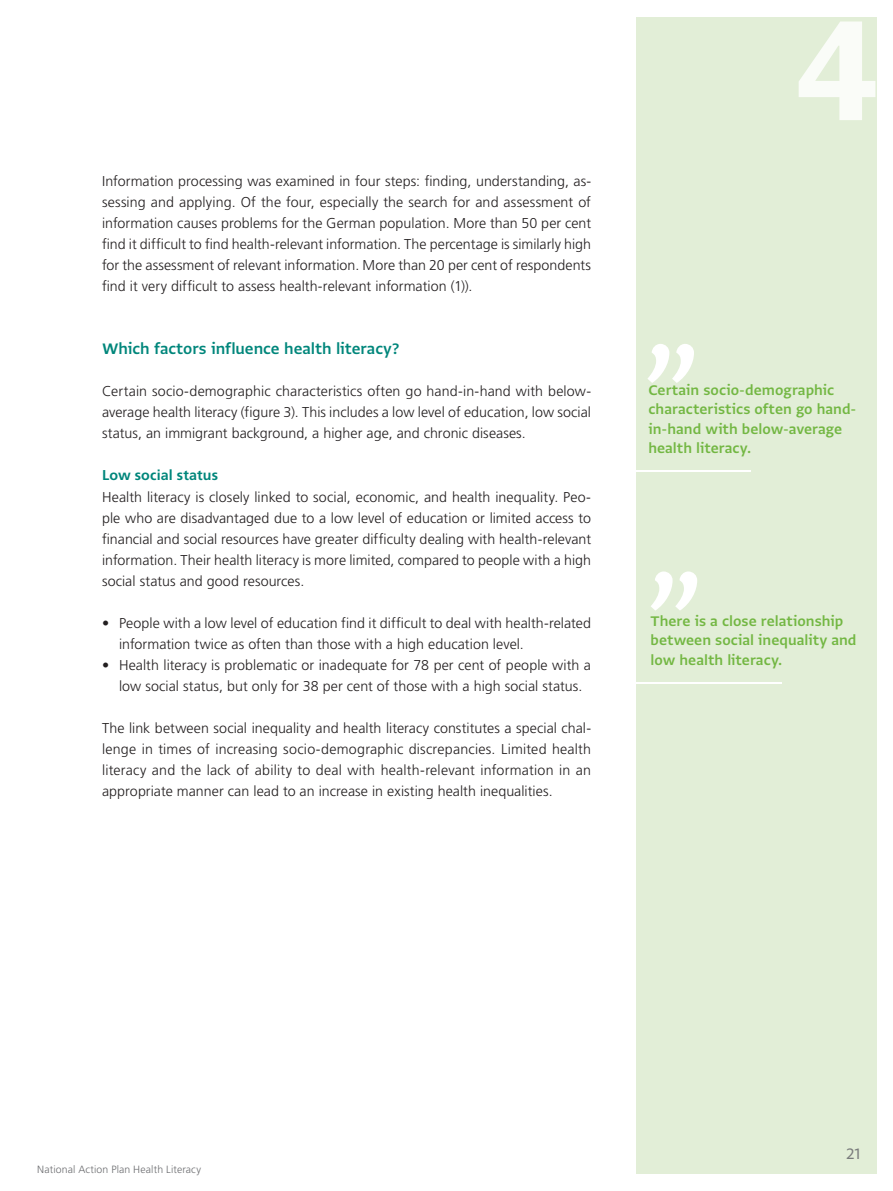
<style>
.page{position:relative;width:893px;height:1191px;background:#fff}
.page>*{position:absolute;margin:0;border:0;box-sizing:border-box;transform-origin:0 0}
.t1{font:169.2px "Greta Sans Std Bld";color:#fafcf8}
.t2{font:18px "Greta Sans Std Sm Bld";letter-spacing:-.005em;color:#00867b}
.t3{font:18px "Greta Sans Std";color:#7a7c7c}
.t4{font:16.5px/19.5px "Greta Sans Std Sm Bld";color:#73b743}
.t5{font:300 14.25px/21px "Frutiger LT";letter-spacing:.005em;color:#231f20;text-align:justify}
.t6{font:700 14.25px "Frutiger LT";letter-spacing:.01em;color:#00867b}
.t7{font:300 10.5px "Frutiger LT";letter-spacing:.01em;color:#6c6d70}
</style>
<div class="page">
<div style="left:636px;top:18px;width:241px;height:1155px;background:#e2eed7"></div>
<svg style="left:647px;top:344px;width:47px;height:39px"></svg>
<hr style="left:631px;top:470px;width:120px;height:1px;background:#fff">
<svg style="left:651px;top:571px;width:46px;height:39px"></svg>
<hr style="left:634px;top:682px;width:148px;height:1px;background:#fff">
<p class="t5" style="left:102px;top:171px;width:491px">Information processing was examined in four steps: finding, understanding, as&shy;sessing and applying. Of the four, especially the search for and assessment of information causes problems for the German population. More than 50 per cent find it difficult to find health-relevant information. The percentage is similarly high for the assessment of relevant information. More than 20 per cent of respondents find it very difficult to assess health-relevant information (1)).</p>
<p class="t2" style="left:102px;top:338px;width:299px">Which factors influence health literacy?</p>
<p class="t5" style="left:102px;top:381px;width:490px">Certain socio-demographic characteristics often go hand-in-hand with below&shy;average health literacy (figure 3). This includes a low level of education, low social status, an immigrant background, a higher age, and chronic diseases.</p>
<p class="t6" style="left:102px;top:467px;width:117px">Low social status</p>
<p class="t5" style="left:102px;top:486px;width:491px">Health literacy is closely linked to social, economic, and health inequality. Peo&shy;ple who are disadvantaged due to a low level of education or limited access to financial and social resources have greater difficulty dealing with health-relevant information. Their health literacy is more limited, compared to people with a high social status and good resources.</p>
<p class="t5" style="left:119px;top:612px;width:473px;text-indent:-17px">• People with a low level of education find it difficult to deal with health-related information twice as often than those with a high education level.</p>
<p class="t5" style="left:102px;top:654px;width:491px;text-align:center">• Health literacy is problematic or inadequate for 78 per cent of people with a low social status, but only for 38 per cent of those with a high social status.</p>
<p class="t5" style="left:102px;top:717px;width:491px">The link between social inequality and health literacy constitutes a special chal&shy;lenge in times of increasing socio-demographic discrepancies. Limited health literacy and the lack of ability to deal with health-relevant information in an appropriate manner can lead to an increase in existing health inequalities.</p>
<h1 class="t1" style="left:794px;top:-30px;width:88px">4</h1>
<p class="t4" style="left:648px;top:379px;width:210px">Certain socio-demographic characteristics often go hand&shy;in-hand with below-average health literacy.</p>
<p class="t4" style="left:651px;top:611px;width:207px">There is a close relationship between social inequality and low health literacy.</p>
<p class="t7" style="left:37px;top:1163px;width:165px">National Action Plan Health Literacy</p>
<p class="t3" style="left:846px;top:1142px;width:16px">21</p>
<p class="t3" style="left:851px;top:1142px;width:16px">21</p>
</div>
